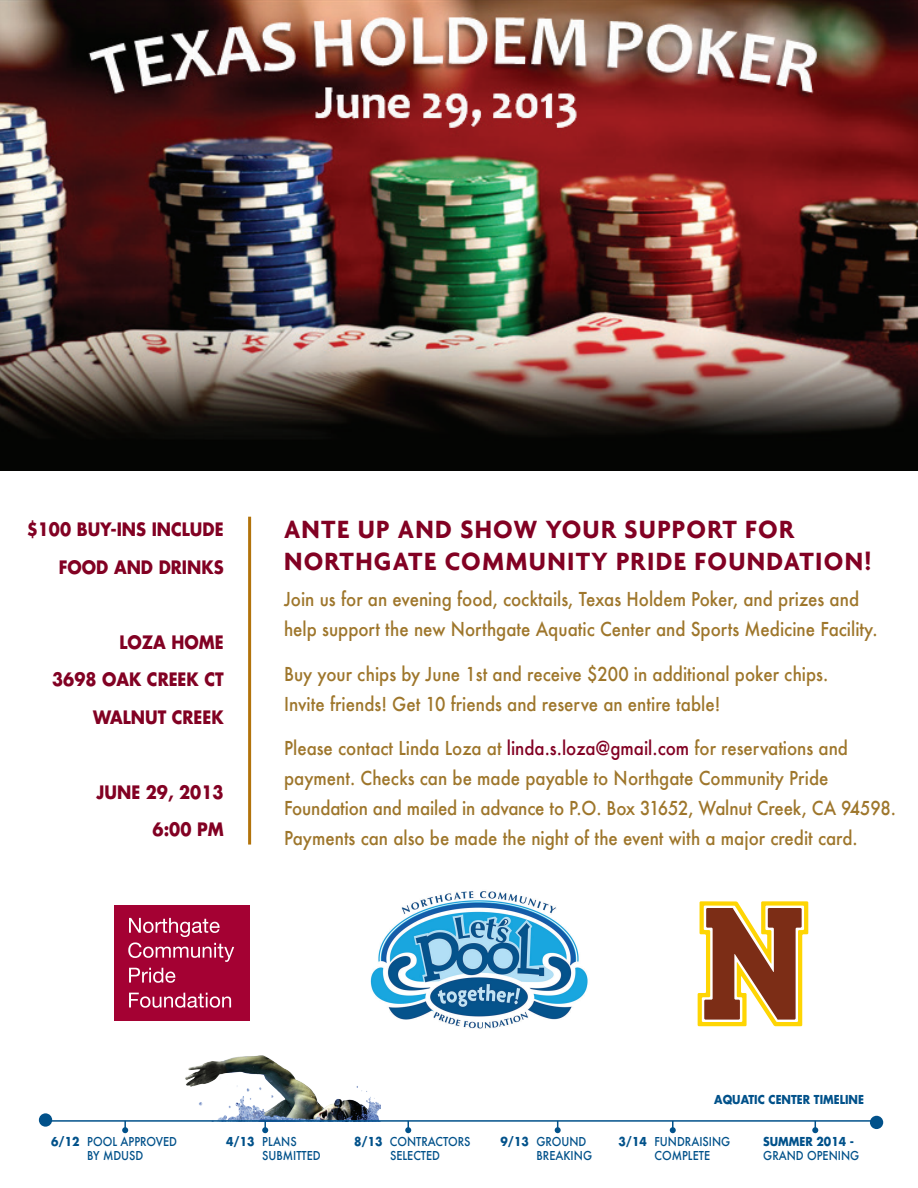
<style>
.page{position:relative;width:918px;height:1188px;background:#fff}
.page>*{position:absolute;margin:0;border:0;box-sizing:border-box;transform-origin:0 0}
.t1{font:700 27px/31.5px "Agenda";letter-spacing:.05em;color:#820123;scale:.96 1}
.t2{font:500 18.75px/30px "Futura";color:#9e762b;scale:.9 1}
.t3{font:700 18px/37.5px "Futura";color:#820123;text-align:right;scale:.9 1}
.t4{font:500 12px/13.5px "Futura";color:#01518a;scale:.9 1}
.t5{font:700 12px "Futura";color:#01518a;scale:.9 1}
.s1{color:#820123}
.s2{font-weight:500}
.s3{font-weight:700}
</style>
<div class="page">
<img style="left:0;top:0;width:918px;height:471px">
<div style="left:114px;top:905px;width:135px;height:115px;background:#a40133"></div>
<svg style="left:128px;top:918px;width:106px;height:44px"></svg>
<svg style="left:129px;top:968px;width:46px;height:15px"></svg>
<svg style="left:129px;top:993px;width:102px;height:15px"></svg>
<svg style="left:698px;top:901px;width:110px;height:125px"></svg>
<hr style="left:248px;top:517px;width:3px;height:328px;background:#b2730b">
<img style="left:185px;top:1055px;width:195px;height:65px">
<hr style="left:45px;top:1120px;width:832px;height:2px;background:#01518a">
<svg style="left:122px;top:1121px;width:6px;height:12px"></svg>
<svg style="left:262px;top:1121px;width:6px;height:12px"></svg>
<svg style="left:405px;top:1121px;width:6px;height:12px"></svg>
<svg style="left:555px;top:1121px;width:6px;height:12px"></svg>
<svg style="left:670px;top:1121px;width:6px;height:12px"></svg>
<svg style="left:812px;top:1121px;width:6px;height:12px"></svg>
<div style="left:39px;top:1113px;width:13px;height:14px;background:#01518a;border-radius:50%"></div>
<div style="left:870px;top:1116px;width:13px;height:13px;background:#01518a;border-radius:50%"></div>
<img style="left:370px;top:891px;width:218px;height:138px">
<p class="t3" style="left:27px;top:510px;width:220px">$100 BUY-INS INCLUDE<br>FOOD AND DRINKS</p>
<p class="t3" style="left:52px;top:623px;width:192px">LOZA HOME<br>3698 OAK CREEK CT<br>WALNUT CREEK</p>
<p class="t3" style="left:97px;top:773px;width:143px">JUNE 29, 2013<br>6:00 PM</p>
<h1 class="t1" style="left:284px;top:513px;width:613px">ANTE UP AND SHOW YOUR SUPPORT FOR<br>NORTHGATE COMMUNITY PRIDE FOUNDATION!</h1>
<p class="t2" style="left:284px;top:584px;width:661px">Join us for an evening food, cocktails, Texas Holdem Poker, and prizes and help support the new Northgate Aquatic Center and Sports Medicine Facility.</p>
<p class="t2" style="left:284px;top:658px;width:606px">Buy your chips by June 1st and receive $200 in additional poker chips.<br>Invite friends! Get 10 friends and reserve an entire table!</p>
<p class="t2" style="left:284px;top:733px;width:682px">Please contact Linda Loza at <span class="s1">linda.s.loza@gmail.com</span> for reservations and payment. Checks can be made payable to Northgate Community Pride Foundation and mailed in advance to P.O. Box 31652, Walnut Creek, CA 94598.<br>Payments can also be made the night of the event with a major credit card.</p>
<p class="t5" style="left:714px;top:1092px;width:28px">AQUATIC</p>
<p class="t5" style="left:769px;top:1092px;width:17px">CENTER</p>
<p class="t5" style="left:814px;top:1092px;width:15px">TIMELINE</p>
<p class="t5" style="left:51px;top:1133px;width:57px">6/12 <span class="s2">Pool</span></p>
<p class="t4" style="left:121px;top:1135px;width:64px">Approved</p>
<p class="t4" style="left:51px;top:1148px;width:25px">b</p>
<p class="t4" style="left:93px;top:1148px;width:56px">y MDUSD</p>
<p class="t4" style="left:262px;top:1135px;width:58px;text-indent:-36px"><span class="s3">4/13</span> PLANS<br>SUBMITTED</p>
<p class="t4" style="left:354px;top:1135px;width:131px;text-align:center"><span class="s3">8/13</span> CONTRACTORS<br>SELECTED</p>
<p class="t4" style="left:536px;top:1135px;width:63px;text-indent:-36px"><span class="s3">9/13</span> GROUND<br>BREAKING</p>
<p class="t4" style="left:655px;top:1135px;width:86px;text-indent:-36px"><span class="s3">3/14</span> FUNDRAISING<br>COMPLETE</p>
<p class="t5" style="left:763px;top:1133px;width:102px">SUMMER 2014 -</p>
<p class="t4" style="left:763px;top:1148px;width:81px">Gran d Openin</p>
<p class="t4" style="left:850px;top:1148px;width:12px">G</p>
</div>
